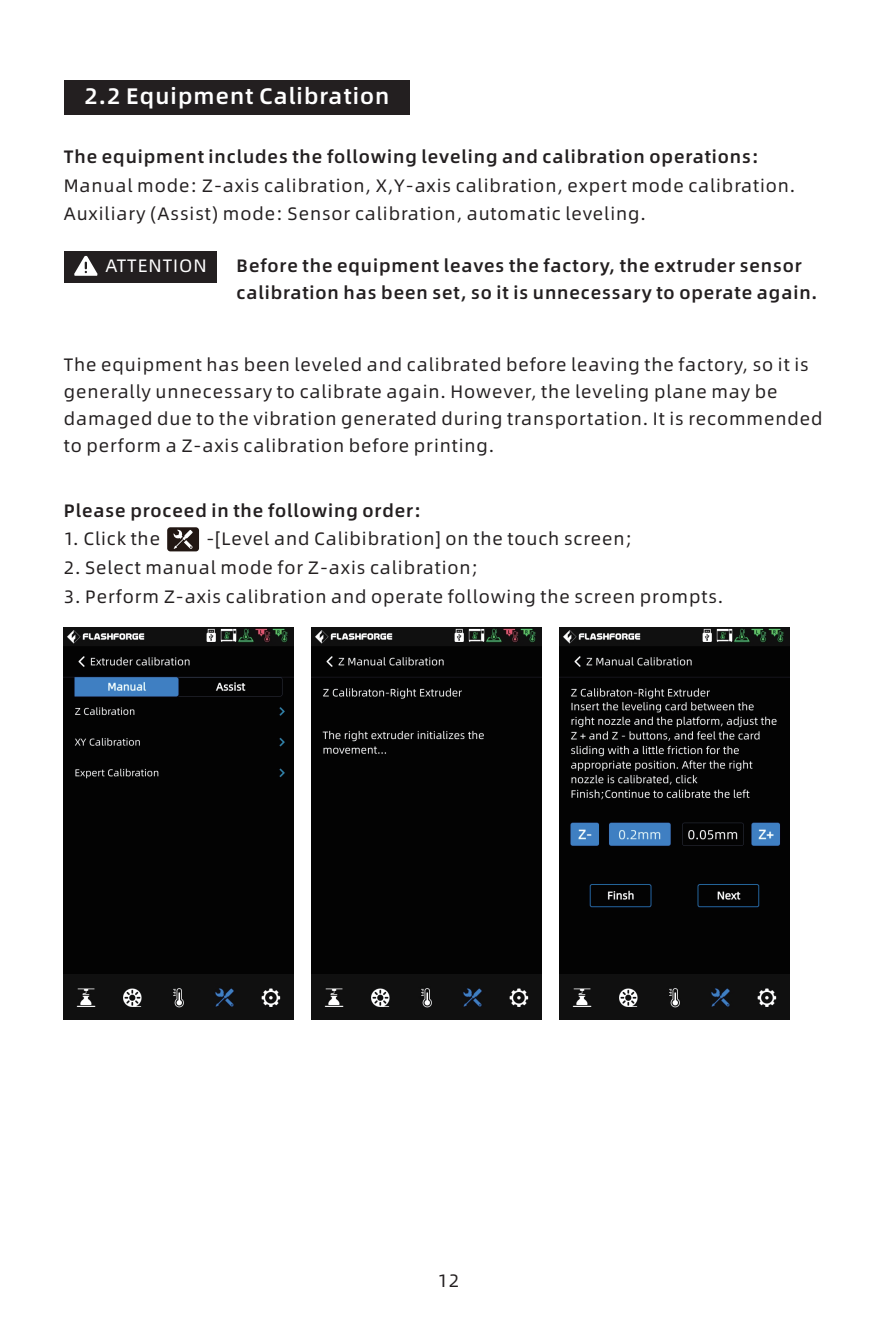
<style>
.page{position:relative;width:893px;height:1340px;background:#fff}
.page>*{position:absolute;margin:0;border:0;box-sizing:border-box;transform-origin:0 0}
.t1{font:22.5px "Alibaba Pu Hui Ti M";letter-spacing:.05em;color:#fff}
.t2{font:18px/27px "Alibaba Pu Hui Ti R";letter-spacing:.05em;color:#231f20}
.t3{font:18px/27px "Alibaba Pu Hui Ti M";letter-spacing:.05em;color:#231f20}
.t4{font:18px "Alibaba Pu Hui Ti R";letter-spacing:.05em;color:#fff}
</style>
<div class="page">
<div style="left:64px;top:80px;width:345px;height:35px;background:#231f20"></div>
<img style="left:64px;top:628px;width:229px;height:391px">
<img style="left:312px;top:628px;width:229px;height:391px">
<img style="left:559px;top:628px;width:230px;height:391px">
<div style="left:64px;top:250px;width:152px;height:32px;background:#231f20"></div>
<svg style="left:74px;top:256px;width:24px;height:20px"></svg>
<div style="left:167px;top:527px;width:32px;height:24px;background:#221713;border-radius:3px"></div>
<svg style="left:173px;top:529px;width:20px;height:20px"></svg>
<p class="t1" style="left:85px;top:79px;width:306px">2.2 Equipment Calibration</p>
<p class="t3" style="left:64px;top:142px;width:697px">The equipment includes the following leveling and calibration operations:</p>
<p class="t2" style="left:64px;top:170px;width:733px;line-height:28.8px">Manual mode: Z-axis calibration, X,Y-axis calibration, expert mode calibration.<br>Auxiliary (Assist) mode: Sensor calibration, automatic leveling.</p>
<p class="t4" style="left:105px;top:252px;width:103px">ATTENTION</p>
<p class="t3" style="left:237px;top:251px;width:582px">Before the equipment leaves the factory, the extruder sensor calibration has been set, so it is unnecessary to operate again.</p>
<p class="t2" style="left:64px;top:350px;width:760px">The equipment has been leveled and calibrated before leaving the factory, so it is generally unnecessary to calibrate again. However, the leveling plane may be damaged due to the vibration generated during transportation. It is recommended to perform a Z-axis calibration before printing.</p>
<p class="t3" style="left:64px;top:495px;width:359px">Please proceed in the following order:</p>
<p class="t2" style="left:64px;top:524px;width:98px">1. Click the</p>
<p class="t2" style="left:206px;top:524px;width:427px">-[Level and Calibibration] on the touch screen;</p>
<p class="t2" style="left:64px;top:553px;width:416px">2. Select manual mode for Z-axis calibration;</p>
<p class="t2" style="left:64px;top:582px;width:661px">3. Perform Z-axis calibration and operate following the screen prompts.</p>
<p class="t2" style="left:438px;top:1265px;width:23px">12</p>
</div>
